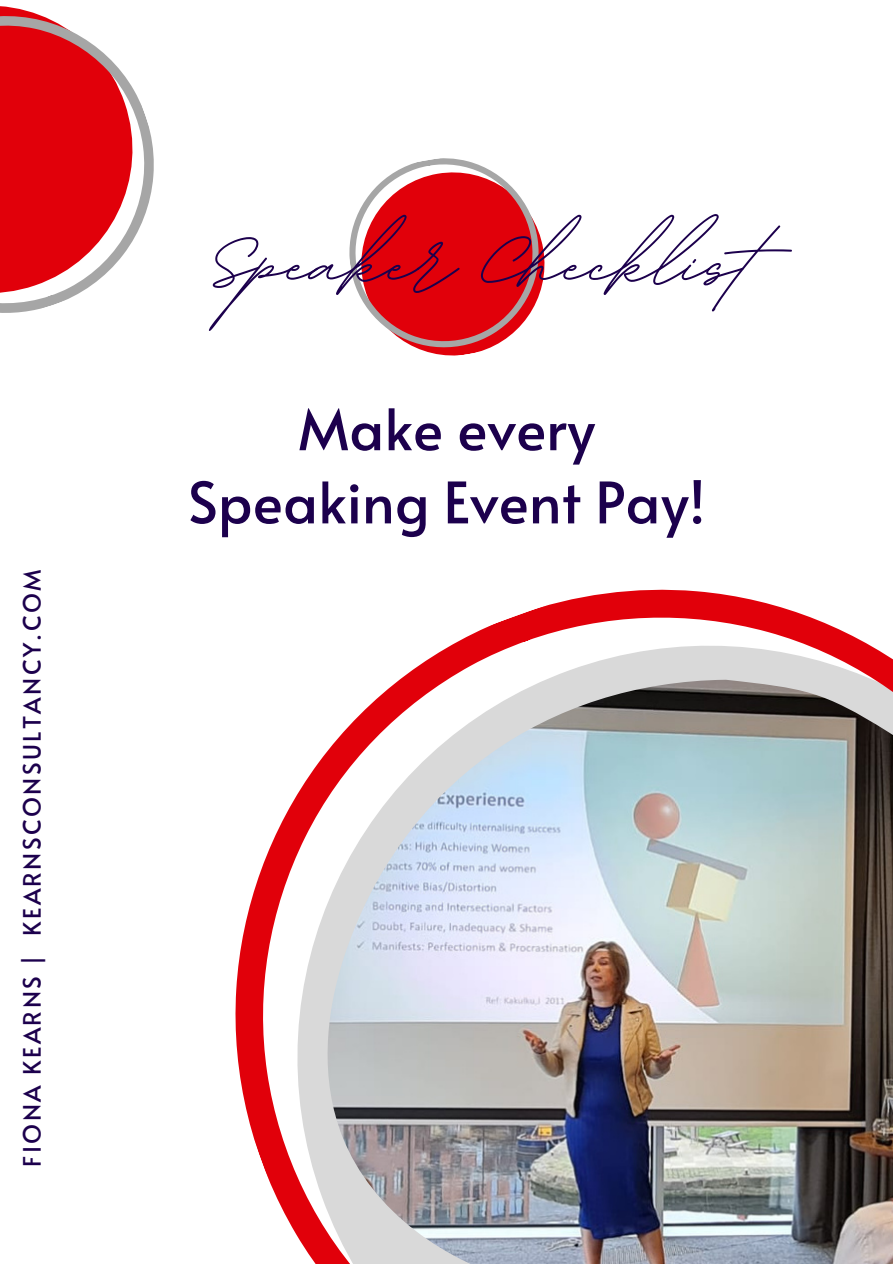
<style>
.page{position:relative;width:893px;height:1264px;background:#fff}
.page>*{position:absolute;margin:0;border:0;box-sizing:border-box;transform-origin:0 0}
.t1{font:700 126.15px "BD Script";color:#1c004d}
.t2{font:57px "Alata";color:#1c004d}
.t3{font:24px "Alata";letter-spacing:.1em;color:#1c004d}
</style>
<div class="page">
<svg style="left:0;top:6px;width:154px;height:307px;fill:#e1000a"></svg>
<svg style="left:235px;top:589px;width:657px;height:674px"></svg>
<img style="left:320px;top:679px;width:572px;height:584px">
<svg style="left:349px;top:158px;width:196px;height:198px;fill:#e1000a"></svg>
<p class="t3" style="left:14px;top:1166px;width:598px;rotate:-90deg">FIONA KEARNS | KEARNSCONSULTANCY.COM</p>
<p class="t1" style="left:209px;top:180px;width:550px">Speaker Checklist</p>
<p class="t2" style="left:298px;top:387px;width:298px">Make every</p>
<p class="t2" style="left:188px;top:460px;width:519px">Speaking Event Pay!</p>
</div>
